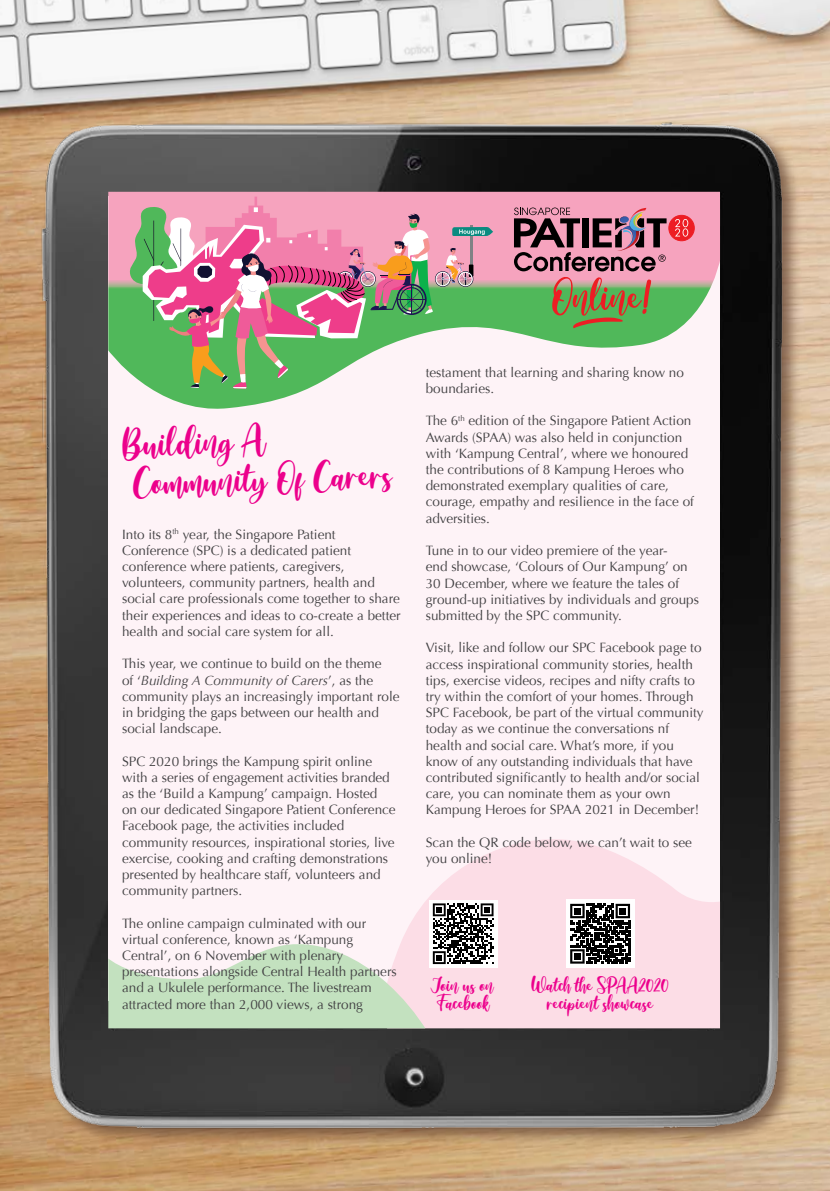
<style>
.page{position:relative;width:830px;height:1191px;background:#fff}
.page>*{position:absolute;margin:0;border:0;box-sizing:border-box;transform-origin:0 0}
.t1{font:36px/39px "Amelya";color:#ec008c}
.t2{font:18px/18px "Amelya";color:#ec008c}
.t3{font:13.5px/16.2px "Optima";color:#414042}
.s1{font-style:italic}
</style>
<div class="page">
<img style="left:0;top:0;width:829px;height:1191px">
<img style="left:26px;top:116px;width:781px;height:1033px">
<div style="left:108px;top:196px;width:611px;height:804px;background:#fef3f7"></div>
<svg style="left:405px;top:839px;width:314px;height:189px;fill:#fcdde6"></svg>
<svg style="left:108px;top:933px;width:317px;height:95px"></svg>
<svg style="left:108px;top:192px;width:611px;height:217px"></svg>
<svg style="left:128px;top:197px;width:365px;height:191px"></svg>
<svg style="left:513px;top:207px;width:153px;height:64px;background:#9b6879"></svg>
<div style="left:668px;top:215px;width:26px;height:26px;background:#ed1d24;border-radius:50%"></div>
<div style="left:668px;top:215px;width:26px;height:26px;border:1px solid #ed1d24;border-radius:50%"></div>
<svg style="left:675px;top:219px;width:13px;height:18px"></svg>
<svg style="left:552px;top:277px;width:98px;height:51px;background:#8d8f5a"></svg>
<div style="left:429px;top:899px;width:68px;height:68px;background:#fff"></div>
<svg style="left:432px;top:903px;width:61px;height:61px"></svg>
<svg style="left:566px;top:899px;width:68px;height:68px"></svg>
<svg style="left:570px;top:903px;width:59px;height:60px"></svg>
<h1 class="t1" style="left:122px;top:428px;width:269px;rotate:-2deg">Building A<br>Community Of Carers</h1>
<p class="t3" style="left:122px;top:526px;width:280px">Into its 8<sup>th</sup> year, the Singapore Patient Conference (SPC) is a dedicated patient conference where patients, caregivers, volunteers, community partners, health and social care professionals come together to share their experiences and ideas to co-create a better health and social care system for all.</p>
<p class="t3" style="left:122px;top:656px;width:279px">This year, we continue to build on the theme<br>of ‘<span class="s1">Building A Community of Carers</span>’, as the community plays an increasingly important role in bridging the gaps between our health and social landscape.</p>
<p class="t3" style="left:122px;top:753px;width:275px">SPC 2020 brings the Kampung spirit online with a series of engagement activities branded as the ‘Build a Kampung’ campaign. Hosted on our dedicated Singapore Patient Conference Facebook page, the activities included community resources, inspirational stories, live exercise, cooking and crafting demonstrations presented by healthcare staff, volunteers and community partners.</p>
<p class="t3" style="left:122px;top:915px;width:276px">The online campaign culminated with our virtual conference, known as ‘Kampung Central’, on 6 November with plenary presentations alongside Central Health partners and a Ukulele performance. The livestream attracted more than 2,000 views, a strong</p>
<p class="t3" style="left:425px;top:364px;width:259px">testament that learning and sharing know no boundaries.</p>
<p class="t3" style="left:425px;top:413px;width:269px">The 6<sup>th</sup> edition of the Singapore Patient Action Awards (SPAA) was also held in conjunction with ‘Kampung Central’, where we honoured the contributions of 8 Kampung Heroes who demonstrated exemplary qualities of care, courage, empathy and resilience in the face of adversities.</p>
<p class="t3" style="left:425px;top:542px;width:274px">Tune in to our video premiere of the year-<br>end showcase, ‘Colours of Our Kampung’ on 30 December, where we feature the tales of ground-up initiatives by individuals and groups submitted by the SPC community.</p>
<p class="t3" style="left:425px;top:640px;width:279px">Visit, like and follow our SPC Facebook page to access inspirational community stories, health tips, exercise videos, recipes and nifty crafts to try within the comfort of your homes. Through SPC Facebook, be part of the virtual community today as we continue the conversations nf health and social care. What’s more, if you know of any outstanding individuals that have contributed significantly to health and/or social care, you can nominate them as your own Kampung Heroes for SPAA 2021 in December!</p>
<p class="t3" style="left:425px;top:834px;width:267px">Scan the QR code below, we can’t wait to see you online!</p>
<h2 class="t2" style="left:432px;top:978px;width:62px">Join us on<br>Facebook</h2>
<h2 class="t2" style="left:531px;top:978px;width:139px;text-align:center">Watch the SPAA2020 recipient showcase</h2>
</div>
